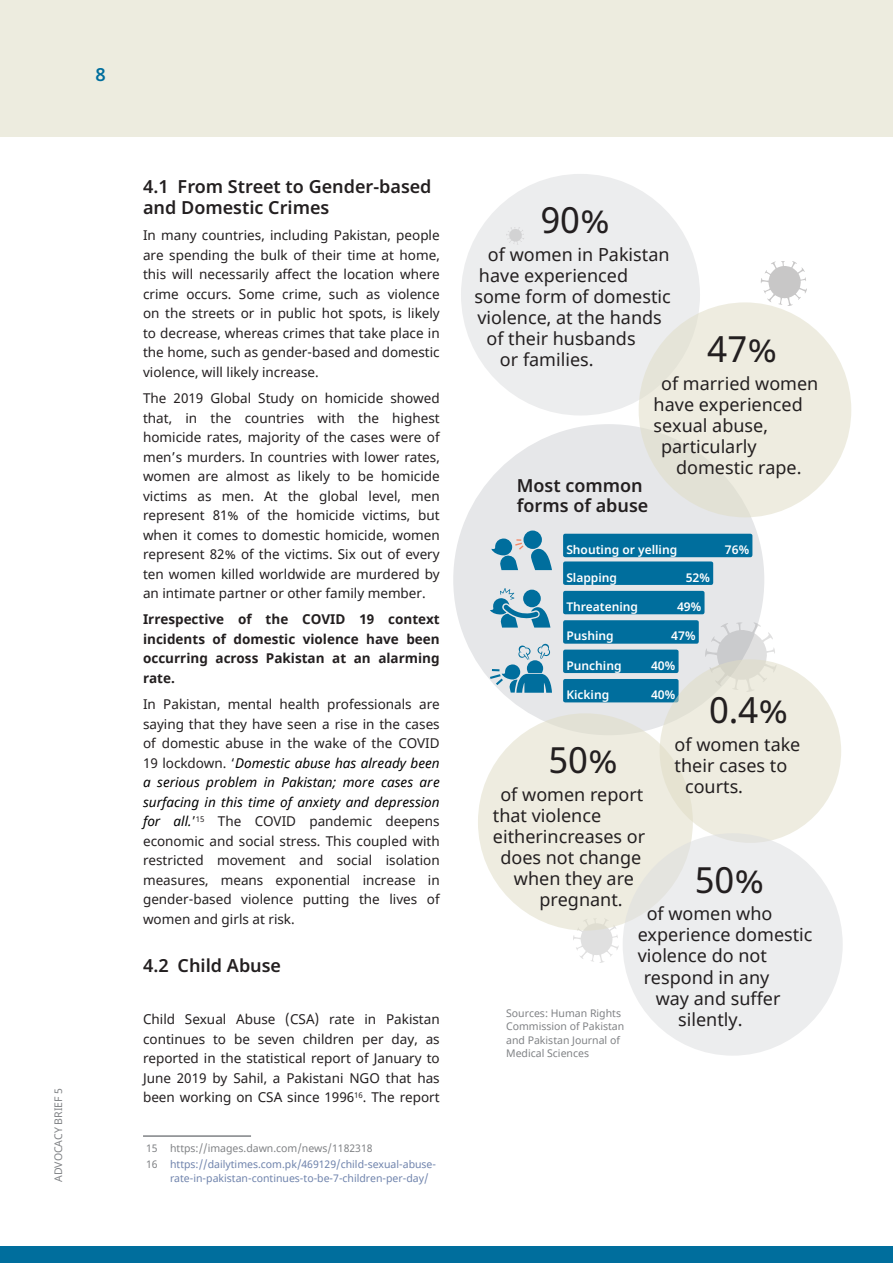
<style>
.page{position:relative;width:893px;height:1263px;background:#fff}
.page>*{position:absolute;margin:0;border:0;box-sizing:border-box;transform-origin:0 0}
.t1{font:36px "Noto Sans";color:#231f20}
.t2{font:18px "Noto Sans";color:#231f20}
.t3{font:600 18px/21px "Noto Sans";color:#231f20}
.t4{font:600 18px "Noto Sans";color:#006e9d}
.t5{font:13.5px/19.5px "Noto Sans";color:#231f20;text-align:justify}
.t6{font:700 13.5px/19.5px "Noto Sans";color:#231f20;text-align:justify}
.t7{font:600 12px "Noto Sans";color:#fff}
.t8{font:10.5px/16.2px "Noto Sans";color:#6f83ac}
.t9{font:10.5px/13.5px "Noto Sans";color:#808285}
.s1{font-style:italic;color:#000001}
.s2{color:#808285}
</style>
<div class="page">
<div style="left:0;top:0;width:893px;height:137px;background:#edecdf"></div>
<hr style="left:143px;top:1135px;width:108px;height:2px;background:#808285">
<div style="left:453px;top:424px;width:311px;height:311px;background:#e6e7e9;border-radius:50%"></div>
<div style="left:563px;top:534px;width:189px;height:23px;background:#006e9d;border-radius:2px"></div>
<div style="left:563px;top:561px;width:150px;height:24px;background:#006e9d;border-radius:2px"></div>
<div style="left:563px;top:591px;width:141px;height:23px;background:#006e9d;border-radius:2px"></div>
<div style="left:563px;top:620px;width:136px;height:24px;background:#006e9d;border-radius:2px"></div>
<div style="left:563px;top:650px;width:116px;height:23px;background:#006e9d;border-radius:2px"></div>
<div style="left:563px;top:679px;width:116px;height:23px;background:#006e9d;border-radius:2px"></div>
<svg style="left:491px;top:530px;width:61px;height:40px"></svg>
<svg style="left:490px;top:588px;width:60px;height:39px"></svg>
<svg style="left:490px;top:644px;width:62px;height:49px"></svg>
<svg style="left:761px;top:261px;width:46px;height:45px"></svg>
<svg style="left:705px;top:622px;width:70px;height:43px"></svg>
<svg style="left:573px;top:925px;width:46px;height:38px"></svg>
<div style="left:461px;top:174px;width:239px;height:241px;background:#ecedee;border-radius:50%"></div>
<div style="left:639px;top:302px;width:212px;height:215px;background:#eeece0;border-radius:50%"></div>
<div style="left:478px;top:713px;width:215px;height:217px;background:#eeece0;border-radius:50%"></div>
<div style="left:660px;top:659px;width:181px;height:184px;background:linear-gradient(to right,#e9e7da,#efede2);border-radius:50%"></div>
<div style="left:623px;top:833px;width:220px;height:223px;background:#ecedee;border-radius:50%"></div>
<div style="left:0;top:1246px;width:893px;height:17px;background:#006e9d"></div>
<h2 class="t4" style="left:95px;top:62px;width:12px">8</h2>
<p class="t9" style="left:52px;top:1182px;width:96px;rotate:-90deg">ADVOCACY BRIEF 5</p>
<h2 class="t3" style="left:143px;top:177px;width:290px">4.1 From Street to Gender-based and Domestic Crimes</h2>
<p class="t5" style="left:143px;top:226px;width:298px">In many countries, including Pakistan, people are spending the bulk of their time at home, this will necessarily affect the location where crime occurs. Some crime, such as violence on the streets or in public hot spots, is likely to decrease, whereas crimes that take place in the home, such as gender-based and domestic violence, will likely increase.</p>
<p class="t5" style="left:143px;top:389px;width:298px">The 2019 Global Study on homicide showed that, in the countries with the highest homicide rates, majority of the cases were of men’s murders. In countries with lower rates, women are almost as likely to be homicide victims as men. At the global level, men represent 81% of the homicide victims, but when it comes to domestic homicide, women represent 82% of the victims. Six out of every ten women killed worldwide are murdered by an intimate partner or other family member.</p>
<p class="t6" style="left:143px;top:610px;width:298px">Irrespective of the COVID 19 context incidents of domestic violence have been occurring across Pakistan at an alarming rate.</p>
<p class="t5" style="left:143px;top:695px;width:298px">In Pakistan, mental health professionals are saying that they have seen a rise in the cases of domestic abuse in the wake of the COVID 19 lockdown. ‘<span class="s1">Domestic abuse has already been a serious problem in Pakistan; more cases are surfacing in this time of anxiety and depression for all.</span>’<sup>15</sup> The COVID pandemic deepens economic and social stress. This coupled with restricted movement and social isolation measures, means exponential increase in gender-based violence putting the lives of women and girls at risk.</p>
<h2 class="t3" style="left:143px;top:955px;width:140px">4.2 Child Abuse</h2>
<p class="t5" style="left:143px;top:1010px;width:298px">Child Sexual Abuse (CSA) rate in Pakistan continues to be seven children per day, as reported in the statistical report of January to June 2019 by Sahil, a Pakistani NGO that has been working on CSA since 1996<sup>16</sup>. The report</p>
<p class="t8" style="left:146px;top:1141px;width:292px"><span class="s2">15 https://images.dawn.com/news/1182318<br>16</span> https://dailytimes.com.pk/469129/child-sexual-abuse-</p>
<p class="t8" style="left:170px;top:1170px;width:260px">rate-in-pakistan-continues-to-be-7-children-per-day/</p>
<h1 class="t1" style="left:540px;top:196px;width:71px">90%</h1>
<h2 class="t2" style="left:488px;top:242px;width:183px">of women in Pakistan</h2>
<h2 class="t2" style="left:479px;top:263px;width:151px">have experienced</h2>
<h2 class="t2" style="left:474px;top:284px;width:198px">some form of domestic</h2>
<h2 class="t2" style="left:477px;top:305px;width:186px">violence, at the hands</h2>
<h2 class="t2" style="left:486px;top:326px;width:151px">of their husbands</h2>
<h2 class="t2" style="left:500px;top:347px;width:95px">or families.</h2>
<h1 class="t1" style="left:708px;top:324px;width:71px">47%</h1>
<h2 class="t2" style="left:661px;top:371px;width:159px">of married women</h2>
<h2 class="t2" style="left:654px;top:392px;width:151px">have experienced</h2>
<h2 class="t2" style="left:654px;top:413px;width:116px">sexual abuse,</h2>
<h2 class="t2" style="left:661px;top:434px;width:97px">particularly</h2>
<h2 class="t2" style="left:676px;top:455px;width:127px">domestic rape.</h2>
<h2 class="t3" style="left:517px;top:476px;width:133px;line-height:19.5px">Most common forms of abuse</h2>
<p class="t7" style="left:566px;top:541px;width:112px">Shouting or yelling</p>
<p class="t7" style="left:725px;top:541px;width:26px">76%</p>
<p class="t7" style="left:566px;top:569px;width:52px">Slapping</p>
<p class="t7" style="left:686px;top:569px;width:26px">52%</p>
<p class="t7" style="left:566px;top:598px;width:73px">Threatening</p>
<p class="t7" style="left:677px;top:598px;width:26px">49%</p>
<p class="t7" style="left:566px;top:628px;width:49px">Pushing</p>
<p class="t7" style="left:671px;top:628px;width:26px">47%</p>
<p class="t7" style="left:566px;top:657px;width:57px">Punching</p>
<p class="t7" style="left:651px;top:657px;width:26px">40%</p>
<p class="t7" style="left:566px;top:686px;width:44px">Kicking</p>
<p class="t7" style="left:651px;top:686px;width:26px">40%</p>
<h1 class="t1" style="left:709px;top:685px;width:81px">0.4%</h1>
<h2 class="t2" style="left:675px;top:732px;width:127px">of women take</h2>
<h2 class="t2" style="left:675px;top:753px;width:114px">their cases to</h2>
<h2 class="t2" style="left:685px;top:774px;width:60px">courts.</h2>
<h1 class="t1" style="left:548px;top:735px;width:71px">50%</h1>
<h2 class="t2" style="left:500px;top:782px;width:144px">of women report</h2>
<h2 class="t2" style="left:493px;top:803px;width:110px">that violence</h2>
<h2 class="t2" style="left:493px;top:824px;width:154px">eitherincreases or</h2>
<h2 class="t2" style="left:500px;top:845px;width:142px">does not change</h2>
<h2 class="t2" style="left:514px;top:866px;width:122px">when they are</h2>
<h2 class="t2" style="left:539px;top:887px;width:85px">pregnant.</h2>
<h1 class="t1" style="left:695px;top:855px;width:71px">50%</h1>
<h2 class="t2" style="left:647px;top:901px;width:127px">of women who</h2>
<h2 class="t2" style="left:638px;top:922px;width:176px">experience domestic</h2>
<h2 class="t2" style="left:638px;top:944px;width:131px">violence do not</h2>
<h2 class="t2" style="left:644px;top:965px;width:127px">respond in any</h2>
<h2 class="t2" style="left:656px;top:986px;width:126px">way and suffer</h2>
<h2 class="t2" style="left:678px;top:1007px;width:66px">silently.</h2>
<p class="t9" style="left:506px;top:1006px;width:120px">Sources: Human Rights<br>Commission of Pakistan and Pakistan Journal of<br>Medical Sciences</p>
</div>
